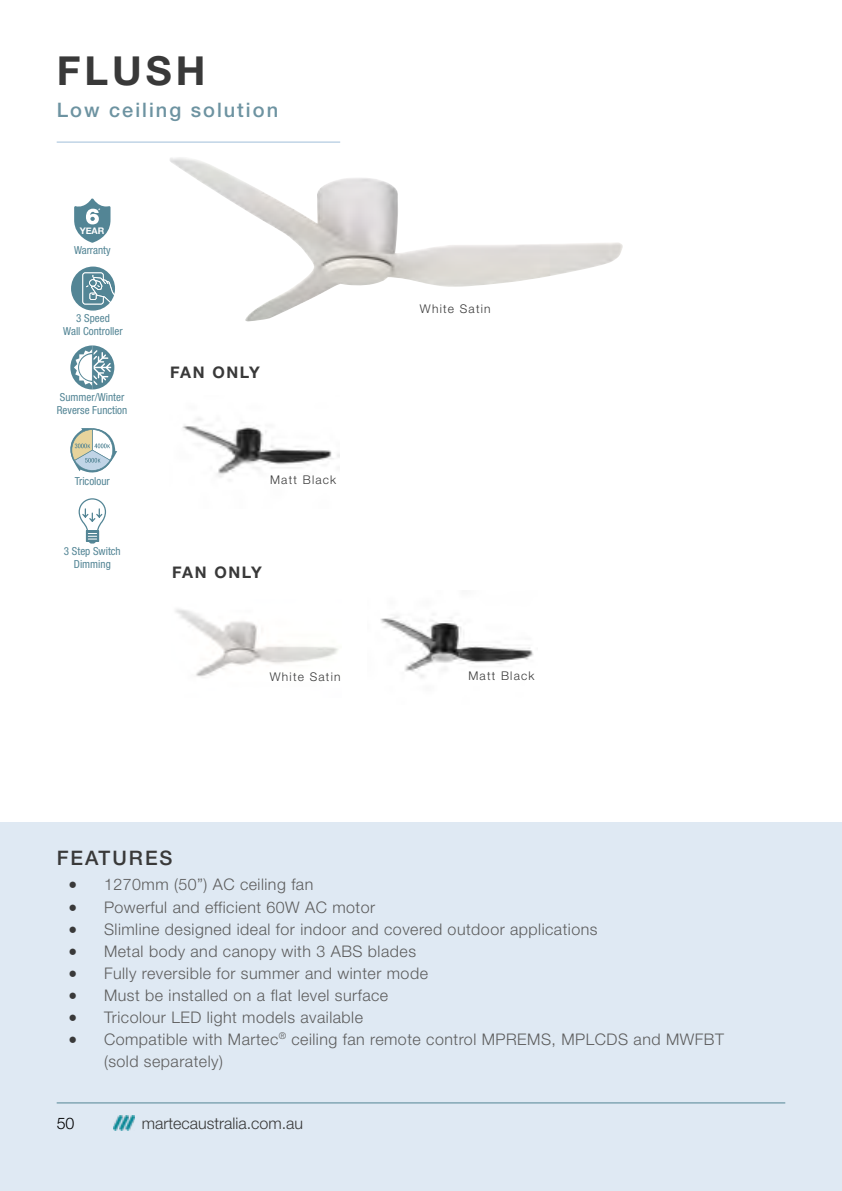
<style>
.page{position:relative;width:842px;height:1191px;background:#fff}
.page>*{position:absolute;margin:0;border:0;box-sizing:border-box;transform-origin:0 0}
.t1{font:700 40px "Helvetica Neue LT Std";letter-spacing:.1em;color:#393939}
.t2{font:500 20px "Helvetica Neue LT Std";letter-spacing:.1em;color:#6d93a1}
.t3{font:500 20px "Helvetica Neue LT Std";letter-spacing:.1em;color:#393939}
.t4{font:300 16px/22px "Helvetica Neue LT Std";letter-spacing:.03em;color:#5d5d5d}
.t5{font:300 16px "Helvetica Neue LT Std";color:#393939}
.t6{font:700 16px "Helvetica Neue LT Std";letter-spacing:.1em;color:#393939}
.t7{font:300 16px "Helvetica Neue LT Std";color:#000}
.t8{font:300 12px "Helvetica Neue LT Std";letter-spacing:.1em;color:#393939}
.t9{font:condensed 11px/12.6px "Helvetica Neue LT Std";color:#538595;text-align:center}
.t10{font:700 9px "Helvetica Neue";color:#fff}
.s1{font-family:"Minion Pro";font-weight:400;font-size:24px;color:#393939}
</style>
<div class="page">
<div style="left:0;top:822px;width:842px;height:369px;background:#dfe9f3"></div>
<hr style="left:57px;top:141px;width:283px;height:2px;background:#c0d4e6">
<hr style="left:57px;top:1102px;width:728px;height:1px;background:#538595">
<img style="left:113px;top:1115px;width:21px;height:15px">
<img style="left:170px;top:157px;width:453px;height:164px">
<img style="left:182px;top:418px;width:157px;height:59px">
<img style="left:380px;top:616px;width:154px;height:62px">
<img style="left:175px;top:609px;width:163px;height:68px">
<svg style="left:78px;top:498px;width:29px;height:46px"></svg>
<svg style="left:74px;top:198px;width:37px;height:45px"></svg>
<svg style="left:70px;top:345px;width:44px;height:44px"></svg>
<svg style="left:70px;top:428px;width:47px;height:45px"></svg>
<svg style="left:71px;top:266px;width:44px;height:44px"></svg>
<h1 class="t1" style="left:57px;top:46px;width:150px">FLUSH</h1>
<p class="t2" style="left:57px;top:98px;width:223px">Low ceiling solution</p>
<p class="t10" style="left:80px;top:223px;width:26px">YEAR</p>
<p class="t9" style="left:74px;top:244px;width:38px">Warranty</p>
<p class="t9" style="left:63px;top:312px;width:61px">3 Speed<br>Wall Controller</p>
<p class="t9" style="left:57px;top:391px;width:72px;text-align:left">Summer/Winter<br>Reverse Function</p>
<p class="t9" style="left:75px;top:475px;width:37px">Tricolour</p>
<p class="t9" style="left:64px;top:545px;width:58px">3 Step Switch<br>Dimming</p>
<p class="t6" style="left:170px;top:362px;width:91px">FAN ONLY</p>
<p class="t8" style="left:270px;top:472px;width:68px">Matt Black</p>
<p class="t6" style="left:172px;top:562px;width:91px">FAN ONLY</p>
<p class="t8" style="left:270px;top:669px;width:72px">White Satin</p>
<p class="t3" style="left:57px;top:846px;width:117px">FEATURES</p>
<p class="t8" style="left:420px;top:301px;width:72px">White Satin</p>
<p class="t8" style="left:468px;top:668px;width:68px">Matt Black</p>
<p class="t4" style="left:68px;top:873px;width:247px"><span class="s1">•</span> 1270mm (50”) AC ceiling fan</p>
<p class="t4" style="left:68px;top:895px;width:309px"><span class="s1">•</span> Powerful and efficient 60W AC motor</p>
<p class="t4" style="left:68px;top:917px;width:531px"><span class="s1">•</span> Slimline designed ideal for indoor and covered outdoor applications</p>
<p class="t4" style="left:68px;top:939px;width:349px"><span class="s1">•</span> Metal body and canopy with 3 ABS blades</p>
<p class="t4" style="left:68px;top:961px;width:361px"><span class="s1">•</span> Fully reversible for summer and winter mode</p>
<p class="t4" style="left:68px;top:983px;width:322px"><span class="s1">•</span> Must be installed on a flat level surface</p>
<p class="t4" style="left:68px;top:1005px;width:296px"><span class="s1">•</span> Tricolour LED light models available</p>
<p class="t4" style="left:104px;top:1027px;width:621px;text-indent:-36px"><span class="s1">•</span> Compatible with Martec<sup>®</sup> ceiling fan remote control MPREMS, MPLCDS and MWFBT (sold separately)</p>
<p class="t7" style="left:57px;top:1113px;width:19px">50</p>
<p class="t5" style="left:142px;top:1113px;width:163px">martecaustralia.com.au</p>
</div>
